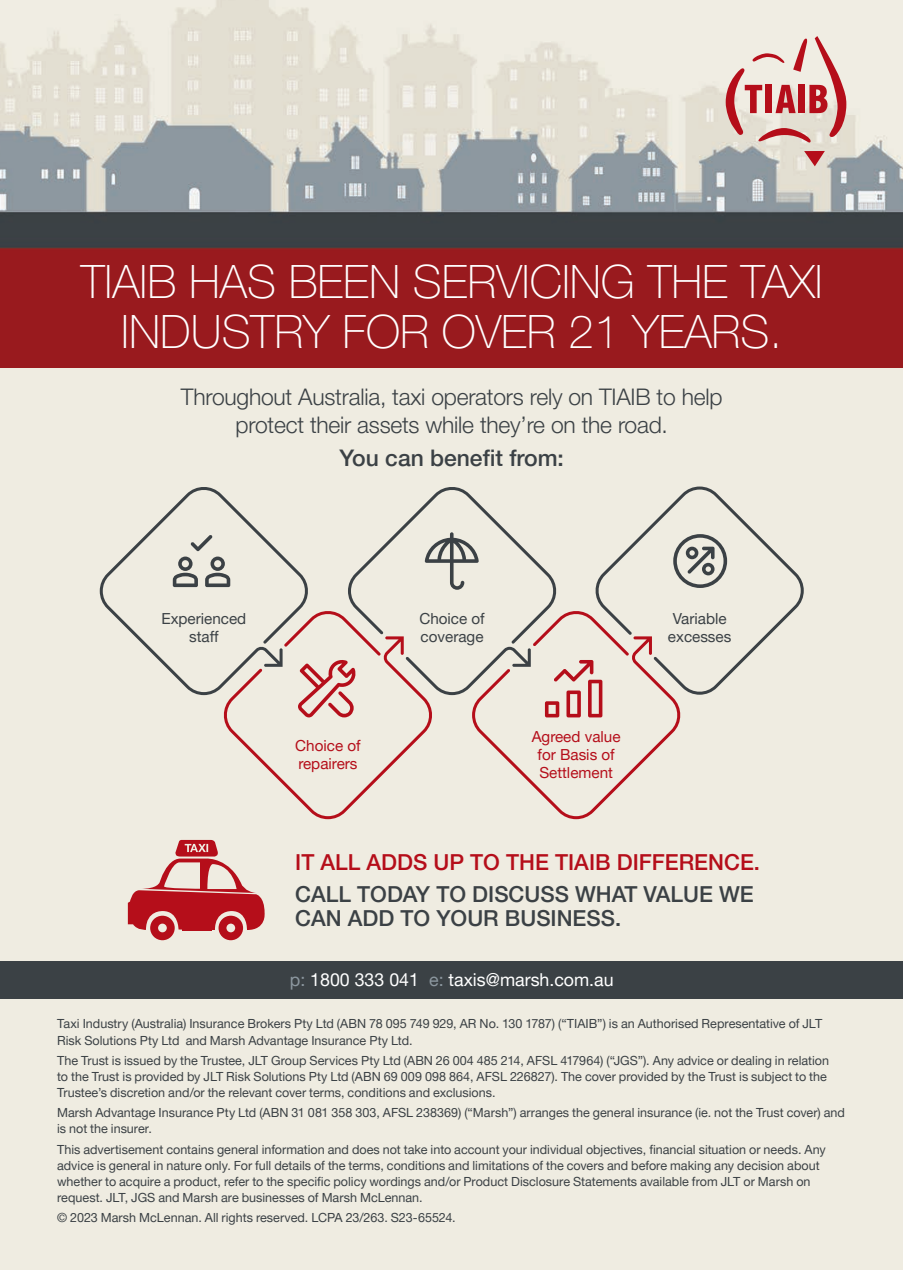
<style>
.page{position:relative;width:903px;height:1270px;background:#efece1}
.page>*{position:absolute;margin:0;border:0;box-sizing:border-box;transform-origin:0 0}
.t1{font:100 45.85px/50.2px "Helvetica Neue LT Pro";color:#fff;text-align:center}
.t2{font:300 22.93px/28px "Helvetica Neue LT Pro";letter-spacing:-.01em;color:#3b4145;text-align:center}
.t3{font:500 22.93px "Helvetica Neue LT Pro";color:#3b4145}
.t4{font:500 22.05px/32.2px "Helvetica Neue LT Pro";color:#b50e1a}
.t5{font:500 22.05px "Helvetica Neue LT Pro";color:#3b4145}
.t6{font:17.85px "Helvetica Neue LT Pro";color:#fff}
.t7{font:15.22px/17.8px "Helvetica Neue LT Pro";color:#3b4145;text-align:center}
.t8{font:15.22px/17.8px "Helvetica Neue LT Pro";color:#b50e1a}
.t9{font:12.6px/16.1px "Helvetica Neue LT Pro";color:#3b4145}
.s1{color:#3b4145}
.s2{color:#8c979f}
</style>
<div class="page">
<img style="left:0;top:0;width:903px;height:368px">
<div style="left:0;top:961px;width:903px;height:38px;background:#3b4145"></div>
<svg style="left:804px;top:151px;width:21px;height:15px"></svg>
<svg style="left:726px;top:36px;width:120px;height:108px"></svg>
<svg style="left:128px;top:840px;width:137px;height:100px"></svg>
<div style="left:182px;top:897px;width:29px;height:34px;background:#b50e1a"></div>
<svg style="left:100px;top:486px;width:704px;height:333px"></svg>
<svg style="left:0;top:0;width:7px;height:2px"></svg>
<svg style="left:896px;top:0;width:7px;height:2px"></svg>
<p class="t1" style="left:81px;top:256px;width:743px">TIAIB HAS BEEN SERVICING THE TAXI<br>INDUSTRY FOR OVER 21 YEARS.</p>
<p class="t2" style="left:181px;top:382px;width:543px">Throughout Australia, taxi operators rely on TIAIB to help protect their assets while they’re on the road.</p>
<p class="t3" style="left:340px;top:444px;width:226px">You can benefit from:</p>
<p class="t7" style="left:161px;top:609px;width:86px">Experienced staff</p>
<p class="t7" style="left:419px;top:609px;width:67px;text-align:left">Choice of coverage</p>
<p class="t7" style="left:668px;top:609px;width:65px">Variable excesses</p>
<p class="t8" style="left:295px;top:736px;width:67px">Choice of repairers</p>
<p class="t8" style="left:532px;top:727px;width:90px;text-align:center">Agreed value for Basis of<br>Settlement</p>
<p class="t4" style="left:295px;top:845px;width:466px">IT ALL ADDS UP TO THE TIAIB DIFFERENCE.<br><span class="s1">CALL TODAY TO DISCUSS WHAT VALUE WE</span></p>
<p class="t5" style="left:295px;top:905px;width:327px">CAN ADD TO YOUR BUSINESS.</p>
<p class="t6" style="left:290px;top:969px;width:325px"><span class="s2">p:</span> 1800 333 041 <span class="s2">e:</span> taxis@marsh.com.au</p>
<p class="t9" style="left:57px;top:1016px;width:766px">Taxi Industry (Australia) Insurance Brokers Pty Ltd (ABN 78 095 749 929, AR No. 130 1787) (“TIAIB”) is an Authorised Representative of JLT<br>Risk Solutions Pty Ltd and Marsh Advantage Insurance Pty Ltd.</p>
<p class="t9" style="left:57px;top:1052px;width:773px">The Trust is issued by the Trustee, JLT Group Services Pty Ltd (ABN 26 004 485 214, AFSL 417964) (“JGS”). Any advice or dealing in relation to the Trust is provided by JLT Risk Solutions Pty Ltd (ABN 69 009 098 864, AFSL 226827). The cover provided by the Trust is subject to the<br>Trustee’s discretion and/or the relevant cover terms, conditions and exclusions.</p>
<p class="t9" style="left:57px;top:1104px;width:789px">Marsh Advantage Insurance Pty Ltd (ABN 31 081 358 303, AFSL 238369) (“Marsh”) arranges the general insurance (ie. not the Trust cover) and is not the insurer.</p>
<p class="t9" style="left:57px;top:1141px;width:770px">This advertisement contains general information and does not take into account your individual objectives, financial situation or needs. Any advice is general in nature only. For full details of the terms, conditions and limitations of the covers and before making any decision about whether to acquire a product, refer to the specific policy wordings and/or Product Disclosure Statements available from JLT or Marsh on request. JLT, JGS and Marsh are businesses of Marsh McLennan.</p>
<p class="t9" style="left:57px;top:1209px;width:400px">© 2023 Marsh McLennan. All rights reserved. LCPA 23/263. S23-65524.</p>
</div>
